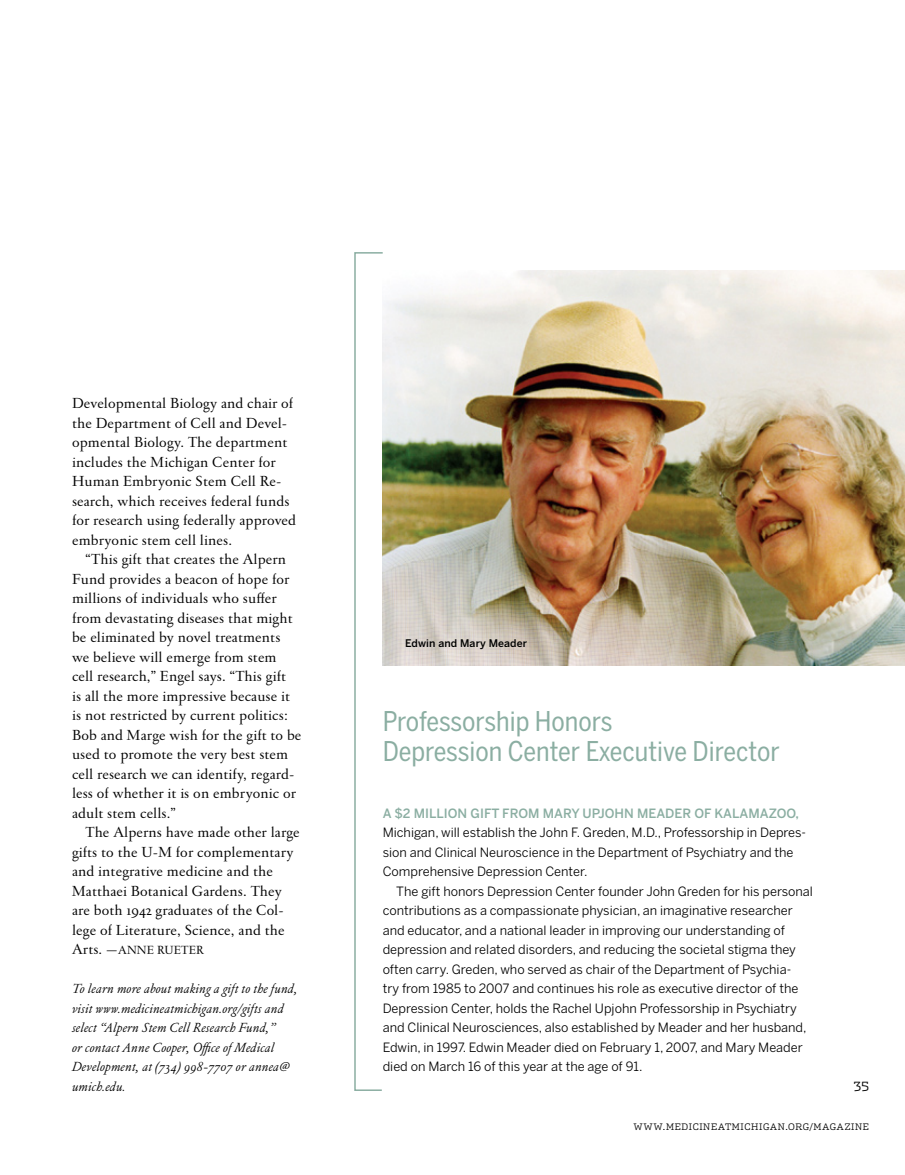
<style>
.page{position:relative;width:905px;height:1175px;background:#fff}
.page>*{position:absolute;margin:0;border:0;box-sizing:border-box;transform-origin:0 0}
.t1{font:27px/30px "Benton Sans Cond Regluar";color:#8baea2}
.t2{font:15.75px/19.5px "Garamond FB Text";letter-spacing:.01em;color:#000}
.t3{font:italic 14.25px/19.5px "Garamond FB Text";letter-spacing:.01em;color:#000}
.t4{font:12.75px/19.5px "Benton Sans";color:#000}
.t5{font:500 12.75px "Benton Sans";color:#8baea2}
.t6{font:12.75px "Garamond FB Text";letter-spacing:.01em;color:#000}
.t7{font:300 12.75px "Dispatch";color:#000}
.t8{font:500 10.5px "Benton Sans";letter-spacing:.01em;color:#000}
.t9{font:300 9px "Dispatch";letter-spacing:.07em;color:#000}
.s1{font-size:15.75px}
</style>
<div class="page">
<img style="left:384px;top:271px;width:520px;height:395px">
<svg style="left:354px;top:252px;width:30px;height:839px"></svg>
<p class="t2" style="left:72px;top:394px;width:225px">Developmental Biology and chair of the Department of Cell and Devel&shy;opmental Biology. The department includes the Michigan Center for Human Embryonic Stem Cell Re&shy;search, which receives federal funds for research using federally approved embryonic stem cell lines.</p>
<p class="t2" style="left:72px;top:550px;width:231px;text-indent:13px">“This gift that creates the Alpern Fund provides a beacon of hope for millions of individuals who suffer from devastating diseases that might be eliminated by novel treatments we believe will emerge from stem cell research,” Engel says. “This gift<br>is all the more impressive because it is not restricted by current politics:<br>Bob and Marge wish for the gift to be used to promote the very best stem cell research we can identify, regard&shy;less of whether it is on embryonic or adult stem cells.”</p>
<p class="t2" style="left:72px;top:823px;width:229px;text-indent:13px">The Alperns have made other large gifts to the U-M for complementary and integrative medicine and the Matthaei Botanical Gardens. They are both 1942 graduates of the Col&shy;lege of Literature, Science, and the</p>
<p class="t6" style="left:72px;top:943px;width:130px"><span class="s1">Arts. —</span>Anne Rueter</p>
<p class="t3" style="left:72px;top:980px;width:227px">To learn more about making a gift to the fund, visit www.medicineatmichigan.org/gifts and select “Alpern Stem Cell Research Fund,”<br>or contact Anne Cooper, Office of Medical Development, at (734) 998-7707 or annea@ umich.edu.</p>
<p class="t8" style="left:405px;top:637px;width:123px">EDWIN AND MARY MEADER</p>
<h1 class="t1" style="left:382px;top:706px;width:398px">Professorship Honors<br>Depression Center Executive Director</h1>
<p class="t5" style="left:382px;top:805px;width:368px">A $2 M ILLION GIFT FROM MARY UPJOHN MEADER OF KALAMA</p>
<p class="t5" style="left:768px;top:805px;width:32px">ZOO,</p>
<p class="t4" style="left:382px;top:823px;width:425px">Michigan, will establish the John F. Greden, M.D., Professorship in Depres&shy;sion and Clinical Neuroscience in the Department of Psychiatry and the<br>Comprehensive Depression Center.</p>
<p class="t4" style="left:382px;top:881px;width:432px;text-indent:14px">The gift honors Depression Center founder John Greden for his personal contributions as a compassionate physician, an imaginative researcher and educator, and a national leader in improving our understanding of depression and related disorders, and reducing the societal stigma they often carry. Greden, who served as chair of the Department of Psychia-<br>try from 1985 to 2007 and continues his role as executive director of the Depression Center, holds the Rachel Upjohn Professorship in Psychiatry and Clinical Neurosciences, also established by Meader and her husband, Edwin, in 1997. Edwin Meader died on February 1, 2007, and Mary Meader died on March 16 of this year at the age of 91.</p>
<p class="t7" style="left:853px;top:1078px;width:17px">35</p>
<p class="t9" style="left:633px;top:1121px;width:237px">WWW.MEDICINEATMICHIGAN.ORG/MAGAZINE</p>
</div>
